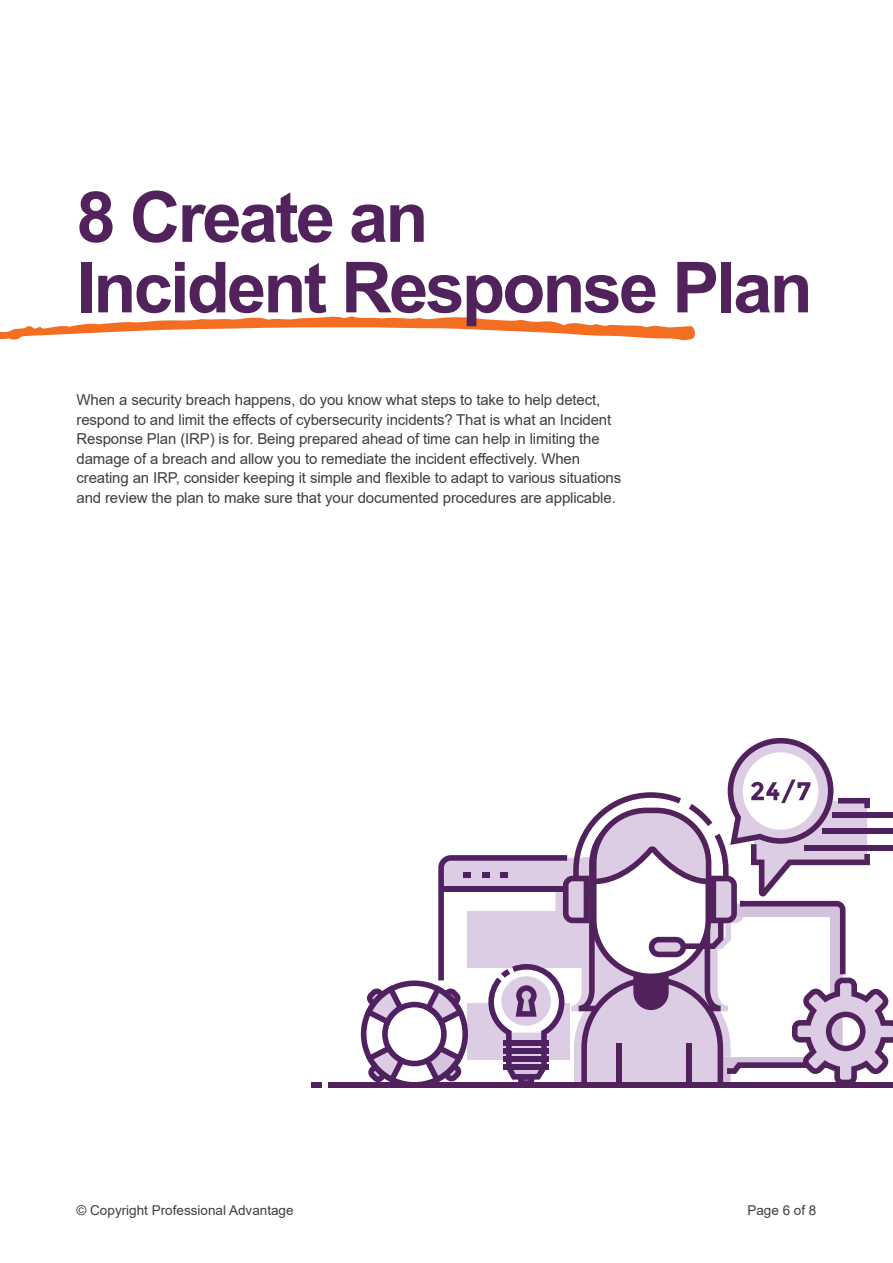
<style>
.page{position:relative;width:893px;height:1263px;background:#fff}
.page>*{position:absolute;margin:0;border:0;box-sizing:border-box;transform-origin:0 0}
.Headline{font:700 70.5px "Arial";letter-spacing:-.04em;color:#51225c}
.Body_Text{font:15px/19.5px "Arial";letter-spacing:-.01em;color:#3e3e3f}
.t1{font:13.5px "Arial";color:#3e3e3f}
</style>
<div class="page">
<div style="left:312px;top:1082px;width:10px;height:6px;background:#51225c"></div>
<svg style="left:361px;top:738px;width:532px;height:344px"></svg>
<div style="left:329px;top:1082px;width:564px;height:6px;background:#51225c"></div>
<svg style="left:0;top:316px;width:695px;height:25px"></svg>
<p class="Headline" style="left:77px;top:167px;width:353px">8 Create an</p>
<p class="Headline" style="left:77px;top:238px;width:738px">Incident Response Plan</p>
<p class="Body_Text" style="left:77px;top:390px;width:546px">When a security breach happens, do you know what steps to take to help detect, respond to and limit the effects of cybersecurity incidents? That is what an Incident Response Plan (IRP) is for. Being prepared ahead of time can help in limiting the damage of a breach and allow you to remediate the incident effectively. When creating an IRP, consider keeping it simple and flexible to adapt to various situations and review the plan to make sure that your documented procedures are applicable.</p>
<p class="t1" style="left:77px;top:1201px;width:219px">© Copyright Professional Advantage</p>
<p class="t1" style="left:747px;top:1201px;width:71px">Page 6 of 8</p>
</div>
